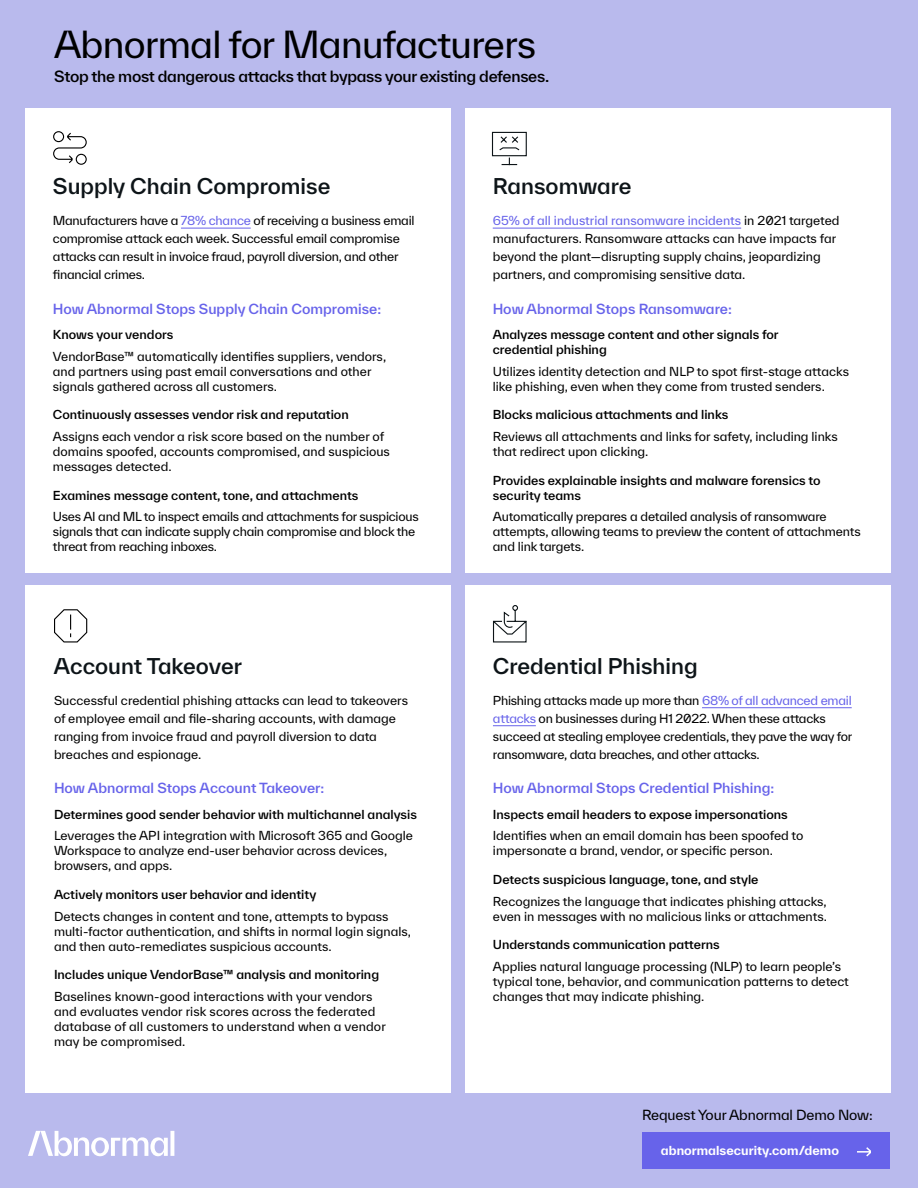
<style>
.page{position:relative;width:918px;height:1188px;background:#b9baed}
.page>*{position:absolute;margin:0;border:0;box-sizing:border-box;transform-origin:0 0}
.t1{font:36px "TWK Everett";letter-spacing:-.02em;color:#000}
.t2{font:500 21px "TWK Everett";color:#0d1418}
.t3{font:500 15px "TWK Everett";letter-spacing:-.02em;color:#000}
.t4{font:500 13.5px "TWK Everett";color:#6763ea}
.t5{font:13.5px "TWK Everett";letter-spacing:-.01em;color:#000}
.t6{font:12px/15px "TWK Everett";color:#000}
.t7{font:500 12px/15px "TWK Everett";color:#000}
.t8{font:12px/18px "TWK Everett";letter-spacing:-.02em;color:#000}
.t9{font:700 12px "TWK Everett";color:#fff}
.s1{color:#6763ea}
</style>
<div class="page">
<div style="left:26px;top:108px;width:425px;height:465px;background:#fff"></div>
<div style="left:466px;top:108px;width:425px;height:465px;background:#fff"></div>
<div style="left:466px;top:586px;width:425px;height:507px;background:#fff"></div>
<div style="left:26px;top:586px;width:425px;height:507px;background:#fff"></div>
<svg style="left:28px;top:1131px;width:146px;height:25px"></svg>
<svg style="left:54px;top:609px;width:34px;height:34px"></svg>
<hr style="left:181px;top:228px;width:70px;height:1px;background:#6763ea">
<hr style="left:493px;top:228px;width:248px;height:1px;background:#6763ea">
<hr style="left:702px;top:707px;width:150px;height:1px;background:#6763ea">
<hr style="left:493px;top:725px;width:43px;height:1px;background:#6763ea">
<svg style="left:491px;top:131px;width:36px;height:35px"></svg>
<svg style="left:53px;top:131px;width:34px;height:34px"></svg>
<svg style="left:492px;top:605px;width:35px;height:38px"></svg>
<div style="left:642px;top:1132px;width:248px;height:37px;background:#6763ea"></div>
<svg style="left:857px;top:1147px;width:14px;height:10px"></svg>
<h1 class="t1" style="left:54px;top:20px;width:484px">Abnormal for Manufacturers</h1>
<p class="t3" style="left:54px;top:66px;width:497px">Stop the most dangerous attacks that bypass your existing defenses.</p>
<h2 class="t2" style="left:53px;top:171px;width:279px">Supply Chain Compromise</h2>
<h2 class="t2" style="left:493px;top:171px;width:140px">Ransomware</h2>
<p class="t8" style="left:53px;top:212px;width:363px">Manufacturers have a <span class="s1">78% chance</span> of receiving a business email compromise attack each week. Successful email compromise attacks can result in invoice fraud, payroll diversion, and other financial crimes.</p>
<p class="t4" style="left:53px;top:299px;width:330px">How Abnormal Stops Supply Chain Compromise:</p>
<p class="t7" style="left:53px;top:327px;width:122px">Knows your vendors</p>
<p class="t6" style="left:53px;top:349px;width:335px">VendorBase™ automatically identifies suppliers, vendors, and partners using past email conversations and other signals gathered across all customers.</p>
<p class="t7" style="left:53px;top:407px;width:297px">Continuously assesses vendor risk and reputation</p>
<p class="t6" style="left:53px;top:429px;width:339px">Assigns each vendor a risk score based on the number of domains spoofed, accounts compromised, and suspicious messages detected.</p>
<p class="t7" style="left:53px;top:487px;width:307px">Examines message content, tone, and attachments</p>
<p class="t8" style="left:53px;top:509px;width:367px;line-height:15px">Uses AI and ML to inspect emails and attachments for suspicious signals that can indicate supply chain compromise and block the threat from reaching inboxes.</p>
<p class="t6" style="left:493px;top:212px;width:348px;line-height:18px"><span class="s1">65% of all industrial ransomware incidents</span> in 2021 targeted manufacturers. Ransomware attacks can have impacts far beyond the plant—disrupting supply chains, jeopardizing partners, and compromising sensitive data.</p>
<p class="t4" style="left:493px;top:299px;width:241px">How Abnormal Stops Ransomware:</p>
<p class="t7" style="left:493px;top:327px;width:287px">Analyzes message content and other signals for credential phishing</p>
<p class="t6" style="left:493px;top:364px;width:358px">Utilizes identity detection and NLP to spot first-stage attacks like phishing, even when they come from trusted senders.</p>
<p class="t7" style="left:493px;top:407px;width:237px">Blocks malicious attachments and links</p>
<p class="t6" style="left:493px;top:429px;width:346px">Reviews all attachments and links for safety, including links that redirect upon clicking.</p>
<p class="t7" style="left:493px;top:472px;width:329px">Provides explainable insights and malware forensics to security teams</p>
<p class="t6" style="left:493px;top:509px;width:370px">Automatically prepares a detailed analysis of ransomware attempts, allowing teams to preview the content of attachments and link targets.</p>
<h2 class="t2" style="left:54px;top:651px;width:190px">Account Takeover</h2>
<h2 class="t2" style="left:493px;top:651px;width:206px">Credential Phishing</h2>
<p class="t6" style="left:54px;top:691px;width:356px;line-height:18px">Successful credential phishing attacks can lead to takeovers of employee email and file-sharing accounts, with damage ranging from invoice fraud and payroll diversion to data breaches and espionage.</p>
<p class="t4" style="left:54px;top:779px;width:272px">How Abnormal Stops Account Takeover:</p>
<p class="t7" style="left:54px;top:806px;width:364px">Determines good sender behavior with multichannel analysis</p>
<p class="t6" style="left:54px;top:828px;width:361px">Leverages the API integration with Microsoft 365 and Google<br>Workspace to analyze end-user behavior across devices, browsers, and apps.</p>
<p class="t7" style="left:54px;top:887px;width:264px">Actively monitors user behavior and identity</p>
<p class="t6" style="left:54px;top:908px;width:359px">Detects changes in content and tone, attempts to bypass multi-factor authentication, and shifts in normal login signals, and then auto-remediates suspicious accounts.</p>
<p class="t7" style="left:54px;top:967px;width:327px">Includes unique VendorBase™ analysis and monitoring</p>
<p class="t6" style="left:54px;top:989px;width:333px">Baselines known-good interactions with your vendors and evaluates vendor risk scores across the federated database of all customers to understand when a vendor may be compromised.</p>
<p class="t8" style="left:493px;top:691px;width:361px">Phishing attacks made up more than <span class="s1">68% of all advanced email attacks</span> on businesses during H1 2022. When these attacks succeed at stealing employee credentials, they pave the way for ransomware, data breaches, and other attacks.</p>
<p class="t4" style="left:493px;top:779px;width:283px">How Abnormal Stops Credential Phishing:</p>
<p class="t7" style="left:493px;top:806px;width:296px">Inspects email headers to expose impersonations</p>
<p class="t6" style="left:493px;top:828px;width:312px">Identifies when an email domain has been spoofed to impersonate a brand, vendor, or specific person.</p>
<p class="t7" style="left:493px;top:872px;width:267px">Detects suspicious language, tone, and style</p>
<p class="t6" style="left:493px;top:893px;width:336px">Recognizes the language that indicates phishing attacks, even in messages with no malicious links or attachments.</p>
<p class="t7" style="left:493px;top:937px;width:228px">Understands communication patterns</p>
<p class="t6" style="left:493px;top:959px;width:357px">Applies natural language processing (NLP) to learn people’s typical tone, behavior, and communication patterns to detect changes that may indicate phishing.</p>
<p class="t5" style="left:642px;top:1106px;width:232px">Request Your Abnormal Demo Now:</p>
<p class="t9" style="left:661px;top:1142px;width:180px">abnormalsecurity.com/demo</p>
</div>
